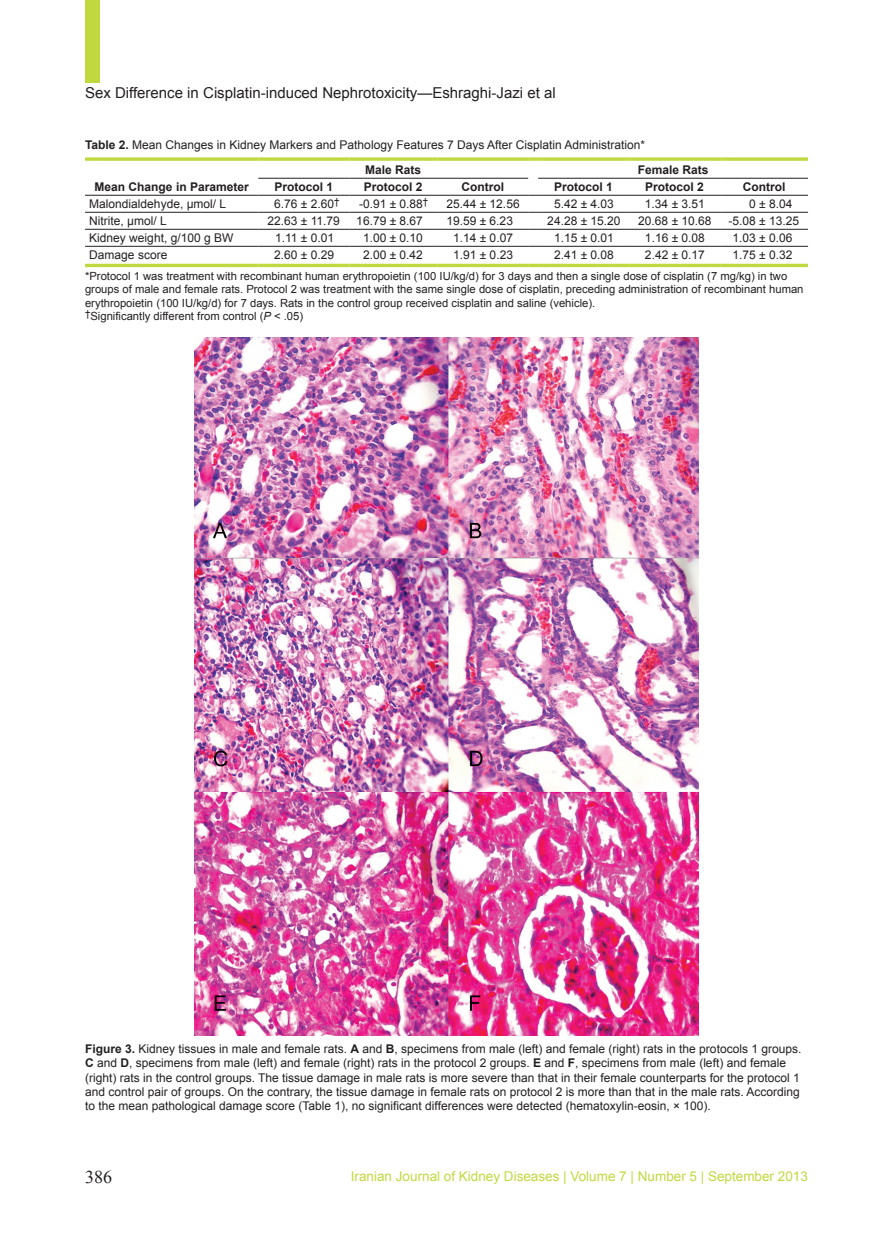
<style>
.page{position:relative;width:893px;height:1255px;background:#fff}
.page>*{position:absolute;margin:0;border:0;box-sizing:border-box;transform-origin:0 0}
.t1{font:18px "Times New Roman";color:#231f20}
.t2{font:15px "Arial";color:#231f20}
.t3{font:13.5px "Arial";color:#c2d83f}
.t4{font:12px/14.4px "Arial";color:#231f20}
.t5{font:700 12px "Arial";color:#231f20}
.t6{font:11.25px/13.5px "Arial";color:#231f20}
.s1{font-weight:700}
.s2{font-style:italic}
</style>
<div class="page">
<div style="left:85px;top:0;width:15px;height:83px;background:#c2d83f"></div>
<svg style="left:85px;top:157px;width:173px;height:4px"></svg>
<svg style="left:258px;top:157px;width:91px;height:4px"></svg>
<svg style="left:349px;top:157px;width:88px;height:4px"></svg>
<svg style="left:437px;top:157px;width:91px;height:4px"></svg>
<svg style="left:528px;top:157px;width:10px;height:4px"></svg>
<svg style="left:538px;top:157px;width:91px;height:4px"></svg>
<svg style="left:629px;top:157px;width:91px;height:4px"></svg>
<svg style="left:720px;top:157px;width:88px;height:4px"></svg>
<hr style="left:85px;top:264px;width:173px;height:3px;background:#c2d83f">
<hr style="left:258px;top:264px;width:91px;height:3px;background:#c2d83f">
<hr style="left:349px;top:264px;width:88px;height:3px;background:#c2d83f">
<hr style="left:437px;top:264px;width:91px;height:3px;background:#c2d83f">
<svg style="left:528px;top:264px;width:10px;height:3px"></svg>
<hr style="left:538px;top:264px;width:91px;height:3px;background:#c2d83f">
<hr style="left:629px;top:264px;width:91px;height:3px;background:#c2d83f">
<hr style="left:720px;top:264px;width:88px;height:3px;background:#c2d83f">
<hr style="left:258px;top:178px;width:91px;height:1px;background:#231f20">
<hr style="left:349px;top:178px;width:88px;height:1px;background:#231f20">
<hr style="left:437px;top:178px;width:91px;height:1px;background:#231f20">
<hr style="left:538px;top:178px;width:91px;height:1px;background:#231f20">
<hr style="left:629px;top:178px;width:91px;height:1px;background:#231f20">
<hr style="left:720px;top:178px;width:88px;height:1px;background:#231f20">
<hr style="left:85px;top:195px;width:173px;height:1px;background:#231f20">
<hr style="left:258px;top:195px;width:91px;height:1px;background:#231f20">
<hr style="left:349px;top:195px;width:88px;height:1px;background:#231f20">
<hr style="left:437px;top:195px;width:91px;height:1px;background:#231f20">
<hr style="left:538px;top:195px;width:91px;height:1px;background:#231f20">
<hr style="left:629px;top:195px;width:91px;height:1px;background:#231f20">
<hr style="left:720px;top:195px;width:88px;height:1px;background:#231f20">
<hr style="left:85px;top:212px;width:173px;height:1px;background:#231f20">
<hr style="left:258px;top:212px;width:91px;height:1px;background:#231f20">
<hr style="left:349px;top:212px;width:88px;height:1px;background:#231f20">
<hr style="left:437px;top:212px;width:91px;height:1px;background:#231f20">
<hr style="left:538px;top:212px;width:91px;height:1px;background:#231f20">
<hr style="left:629px;top:212px;width:91px;height:1px;background:#231f20">
<hr style="left:720px;top:212px;width:88px;height:1px;background:#231f20">
<hr style="left:85px;top:229px;width:173px;height:1px;background:#231f20">
<hr style="left:258px;top:229px;width:91px;height:1px;background:#231f20">
<hr style="left:349px;top:229px;width:88px;height:1px;background:#231f20">
<hr style="left:437px;top:229px;width:91px;height:1px;background:#231f20">
<hr style="left:538px;top:229px;width:91px;height:1px;background:#231f20">
<hr style="left:629px;top:229px;width:91px;height:1px;background:#231f20">
<hr style="left:720px;top:229px;width:88px;height:1px;background:#231f20">
<hr style="left:85px;top:246px;width:173px;height:1px;background:#231f20">
<hr style="left:258px;top:246px;width:91px;height:1px;background:#231f20">
<hr style="left:349px;top:246px;width:88px;height:1px;background:#231f20">
<hr style="left:437px;top:246px;width:91px;height:1px;background:#231f20">
<hr style="left:538px;top:246px;width:91px;height:1px;background:#231f20">
<hr style="left:629px;top:246px;width:91px;height:1px;background:#231f20">
<hr style="left:720px;top:246px;width:88px;height:1px;background:#231f20">
<img style="left:195px;top:338px;width:503px;height:697px">
<p class="t2" style="left:85px;top:82px;width:472px">Sex Difference in Cisplatin-induced Nephrotoxicity—Eshraghi-Jazi et al</p>
<p class="t4" style="left:85px;top:138px;width:562px"><span class="s1">Table 2.</span> Mean Changes in Kidney Markers and Pathology Features 7 Days After Cisplatin Administration*</p>
<p class="t5" style="left:365px;top:161px;width:58px">Male Rats</p>
<p class="t5" style="left:638px;top:161px;width:72px">Female Rats</p>
<p class="t5" style="left:95px;top:178px;width:156px">Mean Change in Parameter</p>
<p class="t5" style="left:274px;top:178px;width:60px">Protocol 1</p>
<p class="t5" style="left:364px;top:178px;width:60px">Protocol 2</p>
<p class="t5" style="left:461px;top:178px;width:44px">Control</p>
<p class="t5" style="left:554px;top:178px;width:60px">Protocol 1</p>
<p class="t5" style="left:645px;top:178px;width:60px">Protocol 2</p>
<p class="t5" style="left:743px;top:178px;width:44px">Control</p>
<p class="t4" style="left:89px;top:197px;width:138px">Malondialdehyde, µmol/ L</p>
<p class="t4" style="left:274px;top:197px;width:67px">6.76 ± 2.60<sup>†</sup></p>
<p class="t4" style="left:359px;top:197px;width:71px">-0.91 ± 0.88<sup>†</sup></p>
<p class="t4" style="left:446px;top:197px;width:75px">25.44 ± 12.56</p>
<p class="t4" style="left:554px;top:197px;width:61px">5.42 ± 4.03</p>
<p class="t4" style="left:645px;top:197px;width:61px">1.34 ± 3.51</p>
<p class="t4" style="left:749px;top:197px;width:45px">0 ± 8.04</p>
<p class="t4" style="left:89px;top:214px;width:79px">Nitrite, µmol/ L</p>
<p class="t4" style="left:267px;top:214px;width:74px">22.63 ± 11.79</p>
<p class="t4" style="left:356px;top:214px;width:68px">16.79 ± 8.67</p>
<p class="t4" style="left:446px;top:214px;width:68px">19.59 ± 6.23</p>
<p class="t4" style="left:547px;top:214px;width:75px">24.28 ± 15.20</p>
<p class="t4" style="left:638px;top:214px;width:75px">20.68 ± 10.68</p>
<p class="t4" style="left:729px;top:214px;width:72px">-5.08 ± 13.25</p>
<p class="t4" style="left:89px;top:231px;width:146px">Kidney weight, g/100 g BW</p>
<p class="t4" style="left:275px;top:231px;width:61px">1.11 ± 0.01</p>
<p class="t4" style="left:363px;top:231px;width:61px">1.00 ± 0.10</p>
<p class="t4" style="left:453px;top:231px;width:61px">1.14 ± 0.07</p>
<p class="t4" style="left:554px;top:231px;width:61px">1.15 ± 0.01</p>
<p class="t4" style="left:645px;top:231px;width:61px">1.16 ± 0.08</p>
<p class="t4" style="left:733px;top:231px;width:61px">1.03 ± 0.06</p>
<p class="t4" style="left:89px;top:248px;width:80px">Damage score</p>
<p class="t4" style="left:274px;top:248px;width:61px">2.60 ± 0.29</p>
<p class="t4" style="left:363px;top:248px;width:61px">2.00 ± 0.42</p>
<p class="t4" style="left:453px;top:248px;width:61px">1.91 ± 0.23</p>
<p class="t4" style="left:554px;top:248px;width:61px">2.41 ± 0.08</p>
<p class="t4" style="left:645px;top:248px;width:61px">2.42 ± 0.17</p>
<p class="t4" style="left:733px;top:248px;width:61px">1.75 ± 0.32</p>
<p class="t6" style="left:85px;top:269px;width:720px">*Protocol 1 was treatment with recombinant human erythropoietin (100 IU/kg/d) for 3 days and then a single dose of cisplatin (7 mg/kg) in two groups of male and female rats. Protocol 2 was treatment with the same single dose of cisplatin, preceding administration of recombinant human erythropoietin (100 IU/kg/d) for 7 days. Rats in the control group received cisplatin and saline (vehicle).<br><sup>†</sup>Significantly different from control (<span class="s2">P</span> &lt; .05)</p>
<p class="t4" style="left:85px;top:1041px;width:718px"><span class="s1">Figure 3.</span> Kidney tissues in male and female rats. <span class="s1">A</span> and <span class="s1">B</span>, specimens from male (left) and female (right) rats in the protocols 1 groups.<br><span class="s1">C</span> and <span class="s1">D</span>, specimens from male (left) and female (right) rats in the protocol 2 groups. <span class="s1">E</span> and <span class="s1">F</span>, specimens from male (left) and female (right) rats in the control groups. The tissue damage in male rats is more severe than that in their female counterparts for the protocol 1 and control pair of groups. On the contrary, the tissue damage in female rats on protocol 2 is more than that in the male rats. According to the mean pathological damage score (Table 1), no significant differences were detected (hematoxylin-eosin, × 100).</p>
<h1 class="t1" style="left:85px;top:1164px;width:28px">386</h1>
<p class="t3" style="left:351px;top:1166px;width:459px">Iranian Journal of Kidney Diseases | Volume 7 | Number 5 | September 2013</p>
</div>
